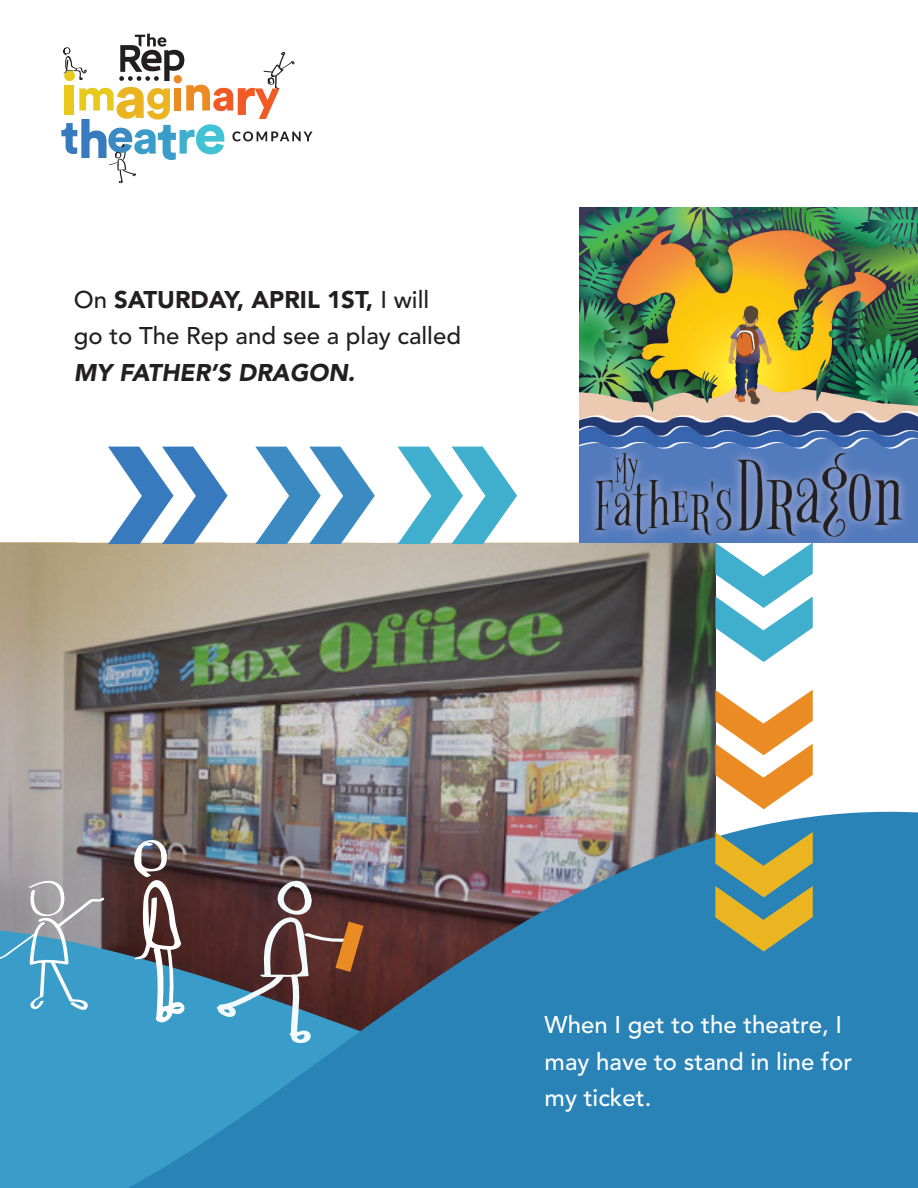
<style>
.page{position:relative;width:918px;height:1188px;background:#fff}
.page>*{position:absolute;margin:0;border:0;box-sizing:border-box;transform-origin:0 0}
.t1{font:700 249.15px "Circular";color:#3fafcd}
.t2{font:500 24px/36.6px "Avenir";color:#231f20}
.t3{font:500 24px/36.6px "Avenir";color:#fff}
.s1{font-weight:900}
.s2{font-weight:900;font-style:italic}
.s3{color:#eb8b23}
.s4{color:#eab520}
</style>
<div class="page">
<img style="left:0;top:544px;width:716px;height:334px">
<img style="left:14px;top:738px;width:904px;height:450px">
<svg style="left:61px;top:34px;width:252px;height:149px"></svg>
<img style="left:579px;top:207px;width:339px;height:336px">
<svg style="left:132px;top:836px;width:53px;height:191px"></svg>
<svg style="left:217px;top:876px;width:147px;height:167px;background:#60595f"></svg>
<svg style="left:0;top:878px;width:105px;height:136px;background:#73a2bb"></svg>
<svg style="left:398px;top:447px;width:119px;height:97px"></svg>
<svg style="left:255px;top:447px;width:120px;height:97px"></svg>
<svg style="left:108px;top:447px;width:120px;height:97px"></svg>
<p class="t2" style="left:74px;top:282px;width:389px">On <span class="s1">SATURDAY, APRIL 1ST,</span> I will go to The Rep and see a play called<br><span class="s2">MY FATHER’S DRAGON.</span></p>
<p class="t1" style="left:939px;top:538px;width:422px;rotate:90deg">»<span class="s3">»</span><span class="s4">»</span></p>
<p class="t3" style="left:545px;top:1007px;width:309px">When I get to the theatre, I may have to stand in line for my ticket.</p>
</div>
